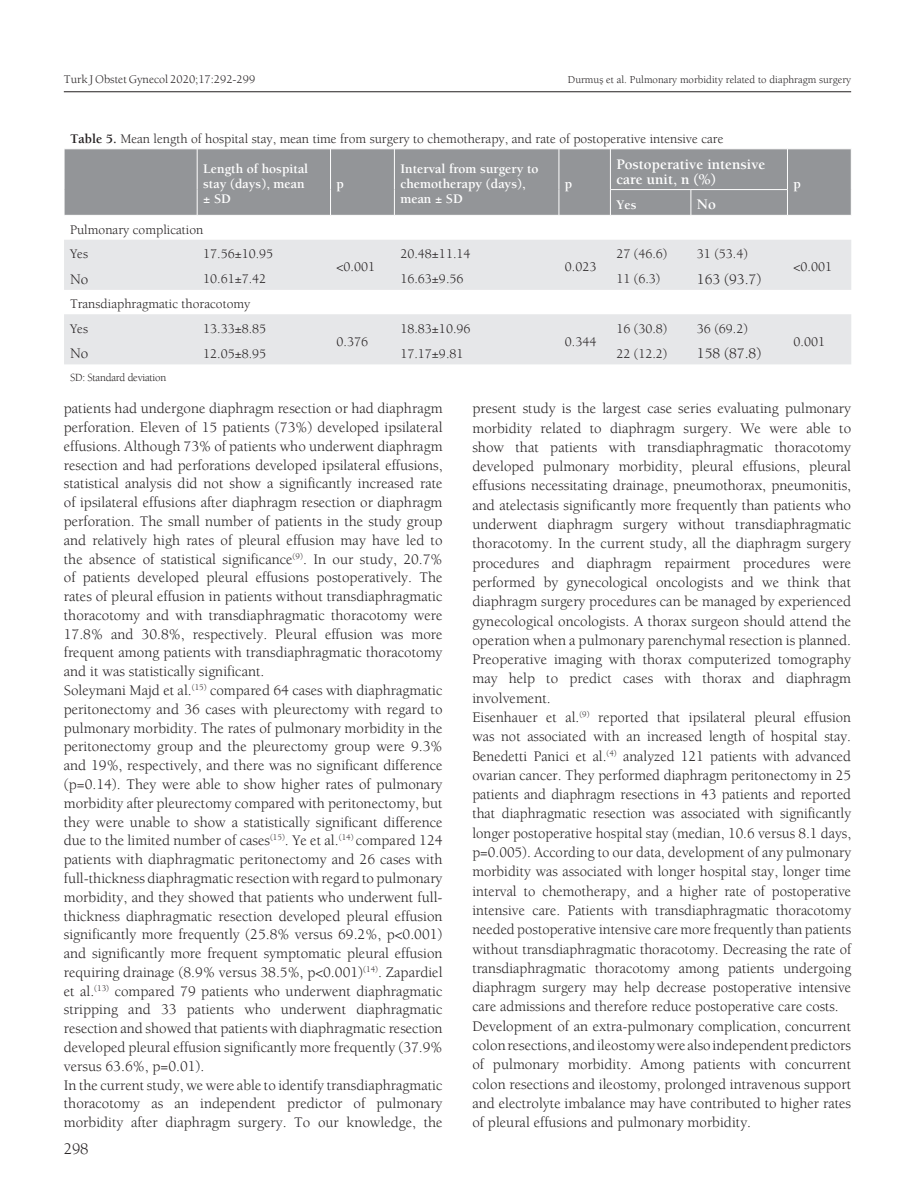
<style>
.page{position:relative;width:915px;height:1191px;background:#fff}
.page>*{position:absolute;margin:0;border:0;box-sizing:border-box;transform-origin:0 0}
.t1{font:16.5px "Berkeley";color:#231f20}
.t2{font:15px/18.8px "Berkeley";color:#231f20}
.t3{font:700 15px/15px "Berkeley";color:#fff}
.t4{font:13.5px/24.5px "Berkeley";color:#231f20}
.t5{font:700 13.5px/15px "Berkeley";color:#fff}
.t6{font:12px "Berkeley";color:#231f20}
.t7{font:11.25px "Berkeley";letter-spacing:-.02em;color:#231f20}
.t8{font:10.8px "Berkeley";color:#231f20}
.s1{font-weight:700}
</style>
<div class="page">
<hr style="left:64px;top:91px;width:786px;height:1px;background:#231f20">
<div style="left:65px;top:149px;width:785px;height:66px;background:#939598"></div>
<svg style="left:64px;top:240px;width:787px;height:124px;fill:#e6e7e9"></svg>
<hr style="left:197px;top:149px;width:1px;height:41px;background:#fff">
<hr style="left:330px;top:149px;width:1px;height:41px;background:#fff">
<hr style="left:394px;top:149px;width:1px;height:41px;background:#fff">
<hr style="left:558px;top:149px;width:1px;height:41px;background:#fff">
<hr style="left:610px;top:149px;width:1px;height:40px;background:#fff">
<hr style="left:787px;top:149px;width:1px;height:40px;background:#fff">
<svg style="left:197px;top:190px;width:1px;height:25px"></svg>
<svg style="left:330px;top:190px;width:1px;height:25px"></svg>
<svg style="left:394px;top:190px;width:1px;height:25px"></svg>
<svg style="left:558px;top:190px;width:1px;height:25px"></svg>
<hr style="left:610px;top:189px;width:80px;height:1px;background:#fff">
<svg style="left:610px;top:190px;width:1px;height:25px"></svg>
<hr style="left:690px;top:189px;width:97px;height:1px;background:#fff">
<svg style="left:690px;top:190px;width:1px;height:25px"></svg>
<svg style="left:787px;top:190px;width:1px;height:25px"></svg>
<svg style="left:64px;top:190px;width:1px;height:25px"></svg>
<svg style="left:850px;top:190px;width:1px;height:25px"></svg>
<p class="t6" style="left:64px;top:72px;width:193px">Turk J Obstet Gynecol 2020;17:292-299</p>
<p class="t8" style="left:567px;top:73px;width:284px">Durmuş et al. Pulmonary morbidity related to diaphragm surgery</p>
<p class="t4" style="left:70px;top:126px;width:654px"><span class="s1">Table 5.</span> Mean length of hospital stay, mean time from surgery to chemotherapy, and rate of postoperative intensive care</p>
<p class="t5" style="left:203px;top:161px;width:107px">Length of hospital stay (days), mean ± SD</p>
<p class="t3" style="left:616px;top:156px;width:151px">Postoperative intensive care unit, n (%)</p>
<p class="t5" style="left:400px;top:161px;width:140px">Interval from surgery to chemotherapy (days), mean ± SD</p>
<p class="t5" style="left:336px;top:176px;width:9px">p</p>
<p class="t5" style="left:564px;top:176px;width:9px">p</p>
<p class="t5" style="left:616px;top:197px;width:22px">Yes</p>
<p class="t3" style="left:696px;top:197px;width:20px">No</p>
<p class="t4" style="left:70px;top:217px;width:135px">Pulmonary complication<br>Yes</p>
<p class="t4" style="left:203px;top:241px;width:72px">17.56±10.95</p>
<p class="t4" style="left:400px;top:241px;width:72px">20.48±11.14</p>
<p class="t4" style="left:616px;top:241px;width:53px">27 (46.6)</p>
<p class="t4" style="left:696px;top:241px;width:53px">31 (53.4)</p>
<p class="t4" style="left:336px;top:254px;width:40px">&lt;0.001</p>
<p class="t4" style="left:564px;top:254px;width:33px">0.023</p>
<p class="t2" style="left:70px;top:269px;width:20px">No</p>
<p class="t4" style="left:203px;top:266px;width:65px">10.61±7.42</p>
<p class="t4" style="left:400px;top:266px;width:65px">16.63±9.56</p>
<p class="t4" style="left:616px;top:266px;width:46px">11 (6.3)</p>
<p class="t2" style="left:696px;top:269px;width:66px">163 (93.7)</p>
<p class="t4" style="left:70px;top:291px;width:182px">Transdiaphragmatic thoracotomy<br>Yes</p>
<p class="t4" style="left:616px;top:316px;width:53px">16 (30.8)</p>
<p class="t4" style="left:696px;top:316px;width:53px">36 (69.2)</p>
<p class="t4" style="left:203px;top:316px;width:65px">13.33±8.85</p>
<p class="t4" style="left:400px;top:316px;width:72px">18.83±10.96</p>
<p class="t4" style="left:336px;top:329px;width:33px">0.376</p>
<p class="t4" style="left:564px;top:329px;width:33px">0.344</p>
<p class="t2" style="left:70px;top:344px;width:20px">No</p>
<p class="t4" style="left:203px;top:341px;width:65px">12.05±8.95</p>
<p class="t4" style="left:400px;top:341px;width:65px">17.17±9.81</p>
<p class="t4" style="left:616px;top:341px;width:53px">22 (12.2)</p>
<p class="t2" style="left:696px;top:344px;width:66px">158 (87.8)</p>
<p class="t7" style="left:70px;top:370px;width:98px">SD: Standard deviation</p>
<p class="t5" style="left:793px;top:176px;width:9px">p</p>
<p class="t4" style="left:793px;top:254px;width:40px">&lt;0.001</p>
<p class="t4" style="left:793px;top:329px;width:33px">0.001</p>
<p class="t2" style="left:64px;top:399px;width:380px">patients had undergone diaphragm resection or had diaphragm perforation. Eleven of 15 patients (73%) developed ipsilateral effusions. Although 73% of patients who underwent diaphragm resection and had perforations developed ipsilateral effusions, statistical analysis did not show a significantly increased rate of ipsilateral effusions after diaphragm resection or diaphragm perforation. The small number of patients in the study group and relatively high rates of pleural effusion may have led to the absence of statistical significance<sup>(9)</sup>. In our study, 20.7% of patients developed pleural effusions postoperatively. The rates of pleural effusion in patients without transdiaphragmatic thoracotomy and with transdiaphragmatic thoracotomy were 17.8% and 30.8%, respectively. Pleural effusion was more frequent among patients with transdiaphragmatic thoracotomy and it was statistically significant.<br>Soleymani Majd et al.<sup>(15)</sup> compared 64 cases with diaphragmatic peritonectomy and 36 cases with pleurectomy with regard to pulmonary morbidity. The rates of pulmonary morbidity in the peritonectomy group and the pleurectomy group were 9.3% and 19%, respectively, and there was no significant difference (p=0.14). They were able to show higher rates of pulmonary morbidity after pleurectomy compared with peritonectomy, but they were unable to show a statistically significant difference due to the limited number of cases<sup>(15)</sup>. Ye et al.<sup>(14)</sup> compared 124 patients with diaphragmatic peritonectomy and 26 cases with full-thickness diaphragmatic resection with regard to pulmonary morbidity, and they showed that patients who underwent full&shy;thickness diaphragmatic resection developed pleural effusion significantly more frequently (25.8% versus 69.2%, p&lt;0.001) and significantly more frequent symptomatic pleural effusion requiring drainage (8.9% versus 38.5%, p&lt;0.001)<sup>(14)</sup>. Zapardiel et al.<sup>(13)</sup> compared 79 patients who underwent diaphragmatic stripping and 33 patients who underwent diaphragmatic resection and showed that patients with diaphragmatic resection developed pleural effusion significantly more frequently (37.9% versus 63.6%, p=0.01).<br>In the current study, we were able to identify transdiaphragmatic thoracotomy as an independent predictor of pulmonary morbidity after diaphragm surgery. To our knowledge, the</p>
<p class="t2" style="left:472px;top:398px;width:380px;line-height:19.4px">present study is the largest case series evaluating pulmonary morbidity related to diaphragm surgery. We were able to show that patients with transdiaphragmatic thoracotomy developed pulmonary morbidity, pleural effusions, pleural effusions necessitating drainage, pneumothorax, pneumonitis, and atelectasis significantly more frequently than patients who underwent diaphragm surgery without transdiaphragmatic thoracotomy. In the current study, all the diaphragm surgery procedures and diaphragm repairment procedures were performed by gynecological oncologists and we think that diaphragm surgery procedures can be managed by experienced gynecological oncologists. A thorax surgeon should attend the operation when a pulmonary parenchymal resection is planned.<br>Preoperative imaging with thorax computerized tomography may help to predict cases with thorax and diaphragm involvement.<br>Eisenhauer et al.<sup>(9)</sup> reported that ipsilateral pleural effusion was not associated with an increased length of hospital stay.<br>Benedetti Panici et al.<sup>(4)</sup> analyzed 121 patients with advanced ovarian cancer. They performed diaphragm peritonectomy in 25 patients and diaphragm resections in 43 patients and reported that diaphragmatic resection was associated with significantly longer postoperative hospital stay (median, 10.6 versus 8.1 days, p=0.005). According to our data, development of any pulmonary morbidity was associated with longer hospital stay, longer time interval to chemotherapy, and a higher rate of postoperative intensive care. Patients with transdiaphragmatic thoracotomy needed postoperative intensive care more frequently than patients without transdiaphragmatic thoracotomy. Decreasing the rate of transdiaphragmatic thoracotomy among patients undergoing diaphragm surgery may help decrease postoperative intensive care admissions and therefore reduce postoperative care costs.<br>Development of an extra-pulmonary complication, concurrent colon resections, and ileostomy were also independent predictors of pulmonary morbidity. Among patients with concurrent colon resections and ileostomy, prolonged intravenous support and electrolyte imbalance may have contributed to higher rates of pleural effusions and pulmonary morbidity.</p>
<p class="t1" style="left:64px;top:1139px;width:26px">298</p>
</div>
